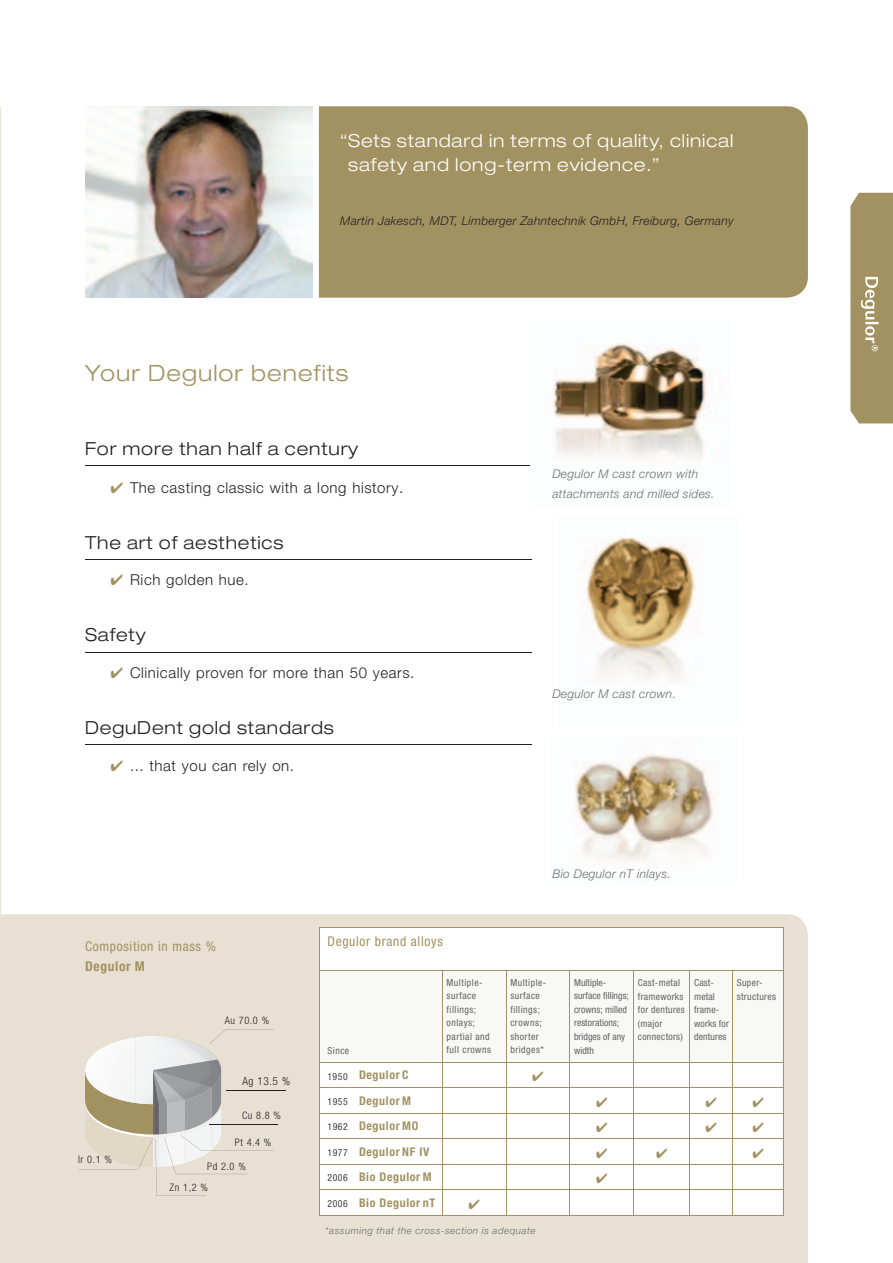
<style>
.page{position:relative;width:893px;height:1263px;background:#fff}
.page>*{position:absolute;margin:0;border:0;box-sizing:border-box;transform-origin:0 0}
.t1{font:300 expanded 22.5px "Helvetica Neue LT Pro";letter-spacing:.045em;color:#a29161}
.t2{font:300 expanded 18px "Helvetica Neue LT Pro";letter-spacing:.045em;color:#231f20}
.t3{font:300 expanded 18px/24.3px "Helvetica Neue LT Pro";letter-spacing:.045em;color:#fff}
.t4{font:300 15px "Helvetica Neue LT Pro";letter-spacing:.04em;color:#231f20}
.t5{font:condensed 13.5px "Helvetica Neue LT Pro";letter-spacing:.05em;color:#a29161}
.t6{font:700 condensed 13.5px "Helvetica Neue LT Pro";letter-spacing:.05em;color:#a29161}
.t7{font:italic 300 12px/19.5px "Helvetica Neue LT Pro";letter-spacing:.025em;color:#6c6d70}
.t8{font:700 condensed 12px "Helvetica Neue LT Pro";letter-spacing:.05em;color:#a29161}
.t9{font:italic 300 12px "Helvetica Neue LT Pro";letter-spacing:.025em;color:#231f20}
.t10{font:300 condensed 11.25px "Helvetica Neue LT Pro";color:#231f20}
.t11{font:300 condensed 10.35px/21.6px "Helvetica Neue LT Pro";letter-spacing:.05em;color:#231f20}
.t12{font:condensed 9.75px/13.5px "Helvetica Neue LT Pro";letter-spacing:.05em;color:#636366}
.t13{font:condensed 9.75px/13.5px "Helvetica Neue LT Pro";letter-spacing:.03em;color:#636366}
.t14{font:condensed 9.75px/13.5px "Helvetica Neue LT Pro";color:#636366}
.t15{font:italic 300 9.75px "Helvetica Neue LT Pro";letter-spacing:.05em;color:#6c6d70}
.t16{font:condensed 9.75px/13.5px "Helvetica Neue LT Pro";letter-spacing:.01em;color:#636366}
.s1{color:#a29161}
.s2{font-size:10.35px}
.s3{font-weight:400;font-size:9.75px;color:#3e3e3f}
</style>
<div class="page">
<svg style="left:0;top:106px;width:1px;height:808px"></svg>
<div style="left:0;top:914px;width:808px;height:349px;background:#e8e1d3"></div>
<div style="left:319px;top:106px;width:489px;height:192px;background:#a29161"></div>
<img style="left:85px;top:106px;width:228px;height:192px">
<hr style="left:85px;top:465px;width:446px;height:1px;background:#231f20">
<hr style="left:85px;top:559px;width:446px;height:1px;background:#231f20">
<hr style="left:85px;top:652px;width:446px;height:1px;background:#231f20">
<hr style="left:85px;top:745px;width:446px;height:1px;background:#231f20">
<img style="left:530px;top:343px;width:180px;height:123px">
<img style="left:574px;top:754px;width:140px;height:107px">
<img style="left:585px;top:537px;width:111px;height:145px">
<hr style="left:226px;top:1090px;width:60px;height:1px;background:#231f20">
<hr style="left:209px;top:1125px;width:68px;height:1px;background:#231f20">
<svg style="left:79px;top:1029px;width:195px;height:167px"></svg>
<svg style="left:850px;top:193px;width:43px;height:230px;background:#a7976a"></svg>
<svg style="left:320px;top:929px;width:463px;height:41px"></svg>
<hr style="left:319px;top:928px;width:123px;height:1px;background:#a29161">
<hr style="left:319px;top:928px;width:1px;height:42px;background:#a29161">
<hr style="left:442px;top:928px;width:64px;height:1px;background:#a29161">
<hr style="left:506px;top:928px;width:64px;height:1px;background:#a29161">
<hr style="left:570px;top:928px;width:64px;height:1px;background:#a29161">
<hr style="left:634px;top:928px;width:56px;height:1px;background:#a29161">
<hr style="left:690px;top:928px;width:42px;height:1px;background:#a29161">
<hr style="left:732px;top:928px;width:52px;height:1px;background:#a29161">
<hr style="left:783px;top:928px;width:1px;height:42px;background:#a29161">
<hr style="left:319px;top:1215px;width:123px;height:1px;background:#a29161">
<hr style="left:442px;top:1215px;width:64px;height:1px;background:#a29161">
<hr style="left:506px;top:1215px;width:64px;height:1px;background:#a29161">
<hr style="left:570px;top:1215px;width:64px;height:1px;background:#a29161">
<hr style="left:634px;top:1215px;width:56px;height:1px;background:#a29161">
<hr style="left:690px;top:1215px;width:42px;height:1px;background:#a29161">
<hr style="left:732px;top:1215px;width:52px;height:1px;background:#a29161">
<svg style="left:319px;top:970px;width:465px;height:245px"></svg>
<p class="t3" style="left:348px;top:128px;width:386px;text-indent:-8px">“ Sets standard in terms of quality, clinical safety and long-term evidence.”</p>
<p class="t9" style="left:340px;top:213px;width:395px">Martin Jakesch, MDT, Limberger Zahntechnik GmbH, Freiburg, Germany</p>
<h1 class="t1" style="left:85px;top:359px;width:265px">Your Degulor benefits</h1>
<p class="t2" style="left:85px;top:437px;width:275px">For more than half a century</p>
<p class="t4" style="left:111px;top:478px;width:294px"><span class="s1">✔</span> The casting classic with a long history.</p>
<p class="t2" style="left:85px;top:531px;width:200px">The art of aesthetics</p>
<p class="t4" style="left:111px;top:571px;width:140px"><span class="s1">✔</span> Rich golden hue.</p>
<p class="t2" style="left:85px;top:624px;width:62px">Safety</p>
<p class="t4" style="left:111px;top:663px;width:305px"><span class="s1">✔</span> Clinically proven for more than 50 years.</p>
<p class="t2" style="left:85px;top:717px;width:250px">DeguDent gold standards</p>
<p class="t4" style="left:111px;top:756px;width:185px"><span class="s1">✔</span> ... that you can rely on.</p>
<p class="t5" style="left:85px;top:938px;width:132px">Composition in mass %</p>
<p class="t6" style="left:85px;top:958px;width:61px">Degulor M</p>
<p class="t5" style="left:327px;top:934px;width:117px">Degulor brand alloys</p>
<p class="t7" style="left:552px;top:464px;width:164px">Degulor M cast crown with attachments and milled sides.</p>
<p class="t7" style="left:552px;top:683px;width:125px">Degulor M cast crown.</p>
<p class="t7" style="left:552px;top:864px;width:120px">Bio Degulor nT inlays.</p>
<p class="t11" style="left:78px;top:1149px;width:35px">Ir 0.1 %</p>
<p class="t11" style="left:225px;top:1010px;width:46px">Au 70.0 %</p>
<p class="t10" style="left:242px;top:1074px;width:49px">Ag 13<span class="s2">.</span>5 %</p>
<p class="t11" style="left:242px;top:1105px;width:40px">Cu 8.8 %</p>
<p class="t11" style="left:235px;top:1131px;width:38px">Pt 4.4 %</p>
<p class="t11" style="left:170px;top:1155px;width:78px;text-indent:38px">Pd 2.0 %<br>Zn 1,2 %</p>
<p class="t13" style="left:327px;top:1043px;width:23px">Since</p>
<p class="t12" style="left:447px;top:976px;width:46px">Multiple&shy;surface fillings; onlays; partial and full crowns</p>
<p class="t12" style="left:510px;top:976px;width:38px">Multiple&shy;surface fillings; crowns; shorter bridges*</p>
<p class="t14" style="left:574px;top:976px;width:56px">Multiple&shy;surface fillings; crowns; milled restorations; bridges of any width</p>
<p class="t13" style="left:638px;top:976px;width:48px">Cast-metal frameworks for dentures (major connectors)</p>
<p class="t16" style="left:694px;top:976px;width:36px">Cast&shy;metal frame&shy;works for dentures</p>
<p class="t13" style="left:737px;top:976px;width:41px">Super&shy;structures</p>
<p class="t8" style="left:327px;top:1068px;width:83px"><span class="s3">1950</span> Degulor C</p>
<p class="t8" style="left:327px;top:1093px;width:85px"><span class="s3">1955</span> Degulor M</p>
<p class="t8" style="left:327px;top:1119px;width:92px"><span class="s3">1962</span> Degulor MO</p>
<p class="t8" style="left:327px;top:1144px;width:103px"><span class="s3">1977</span> Degulor NF IV</p>
<p class="t8" style="left:327px;top:1170px;width:106px"><span class="s3">2006</span> Bio Degulor M</p>
<p class="t8" style="left:327px;top:1195px;width:109px"><span class="s3">2006</span> Bio Degulor nT</p>
<p class="t15" style="left:325px;top:1224px;width:212px">*assuming that the cross-section is adequate</p>
</div>
